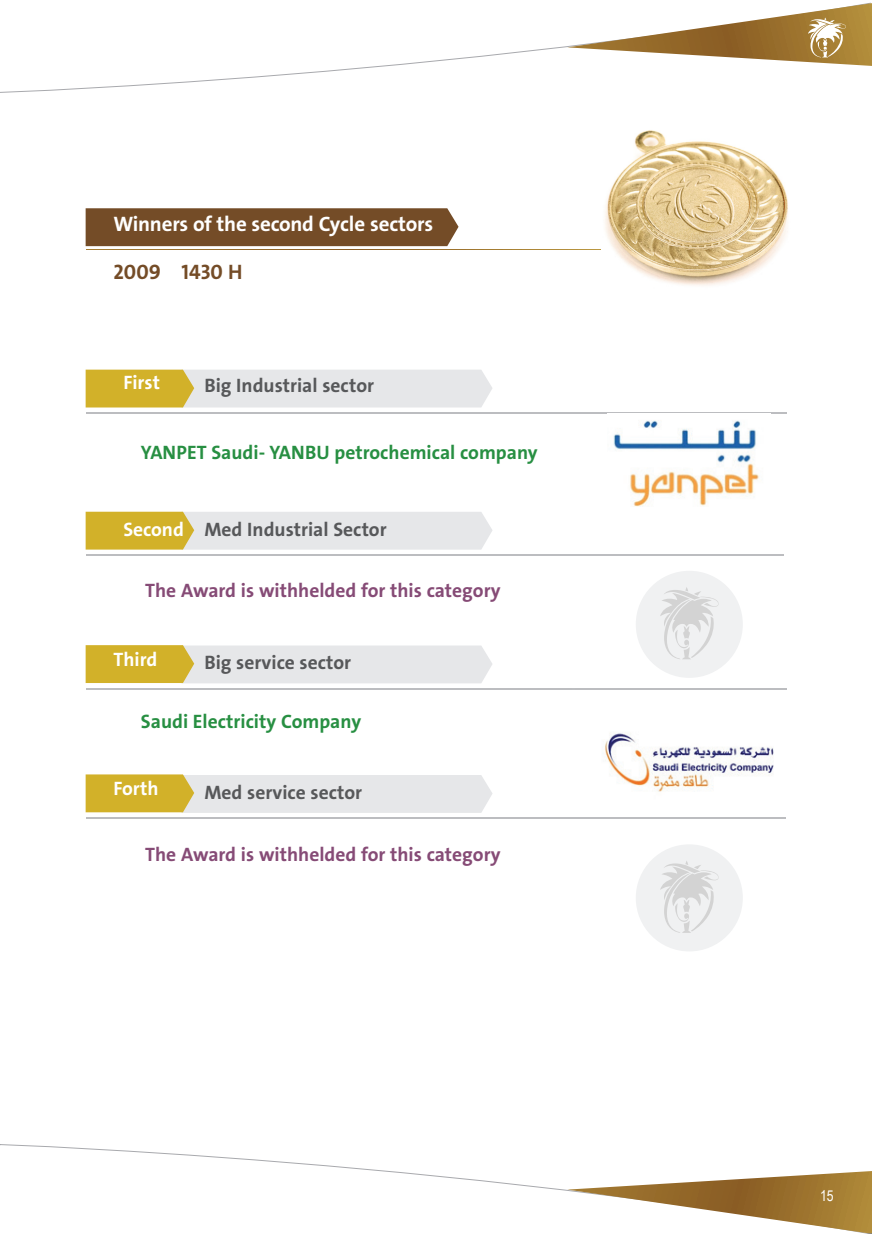
<style>
.page{position:relative;width:872px;height:1234px;background:#fff}
.page>*{position:absolute;margin:0;border:0;box-sizing:border-box;transform-origin:0 0}
.t1{font:700 21px "The Sans";letter-spacing:-.01em;color:#fff}
.t2{font:700 21px "The Sans";color:#744c27}
.t3{font:700 19.5px "The Sans";color:#57585a}
.t4{font:700 19.5px "The Sans";color:#864b76}
.t5{font:700 19.5px "The Sans";color:#278f42}
.t6{font:700 19.5px "The Sans";color:#fff}
.t7{font:15px "Arial Narrow";color:#fff}
</style>
<div class="page">
<svg style="left:1px;top:1144px;width:566px;height:47px"></svg>
<svg style="left:567px;top:1171px;width:305px;height:62px"></svg>
<svg style="left:1px;top:2px;width:870px;height:91px"></svg>
<svg style="left:567px;top:3px;width:305px;height:63px"></svg>
<div style="left:86px;top:208px;width:372px;height:38px;background:#744c27"></div>
<svg style="left:86px;top:249px;width:515px;height:1px"></svg>
<svg style="left:86px;top:511px;width:406px;height:38px;background:#e1daba"></svg>
<hr style="left:86px;top:554px;width:697px;height:2px;background:#bcbdc0">
<svg style="left:86px;top:369px;width:406px;height:38px;background:#e1dab9"></svg>
<hr style="left:86px;top:412px;width:701px;height:2px;background:#bcbdc0">
<svg style="left:86px;top:645px;width:406px;height:38px;background:#e1d9b9"></svg>
<hr style="left:86px;top:688px;width:701px;height:1px;background:#bcbdc0">
<svg style="left:86px;top:774px;width:406px;height:38px;background:#e1dab9"></svg>
<hr style="left:86px;top:817px;width:699px;height:1px;background:#bcbdc0">
<img style="left:608px;top:413px;width:162px;height:93px">
<div style="left:636px;top:570px;width:107px;height:107px;background:#f0f1f2;border-radius:50%"></div>
<svg style="left:660px;top:587px;width:58px;height:72px"></svg>
<div style="left:636px;top:844px;width:107px;height:107px;background:#f0f1f2;border-radius:50%"></div>
<svg style="left:660px;top:861px;width:58px;height:71px"></svg>
<img style="left:605px;top:733px;width:169px;height:59px">
<img style="left:605px;top:130px;width:183px;height:156px">
<p class="t1" style="left:114px;top:210px;width:321px">Winners of the second Cycle sectors</p>
<p class="t2" style="left:113px;top:258px;width:131px">2009 1430 H</p>
<p class="t6" style="left:123px;top:370px;width:38px">First</p>
<p class="t3" style="left:204px;top:373px;width:171px">Big Industrial sector</p>
<p class="t5" style="left:141px;top:440px;width:398px">YANPET Saudi- YANBU petrochemical company</p>
<p class="t6" style="left:123px;top:516px;width:62px">Second</p>
<p class="t3" style="left:204px;top:516px;width:184px">Med Industrial Sector</p>
<p class="t4" style="left:145px;top:577px;width:357px">The Award is withhelded for this category</p>
<p class="t6" style="left:114px;top:646px;width:45px">Third</p>
<p class="t3" style="left:204px;top:649px;width:148px">Big service sector</p>
<p class="t5" style="left:141px;top:708px;width:222px">Saudi Electricity Company</p>
<p class="t6" style="left:114px;top:776px;width:47px">Forth</p>
<p class="t3" style="left:204px;top:779px;width:159px">Med service sector</p>
<p class="t4" style="left:145px;top:842px;width:357px">The Award is withhelded for this category</p>
<p class="t7" style="left:820px;top:1184px;width:15px">15</p>
</div>
